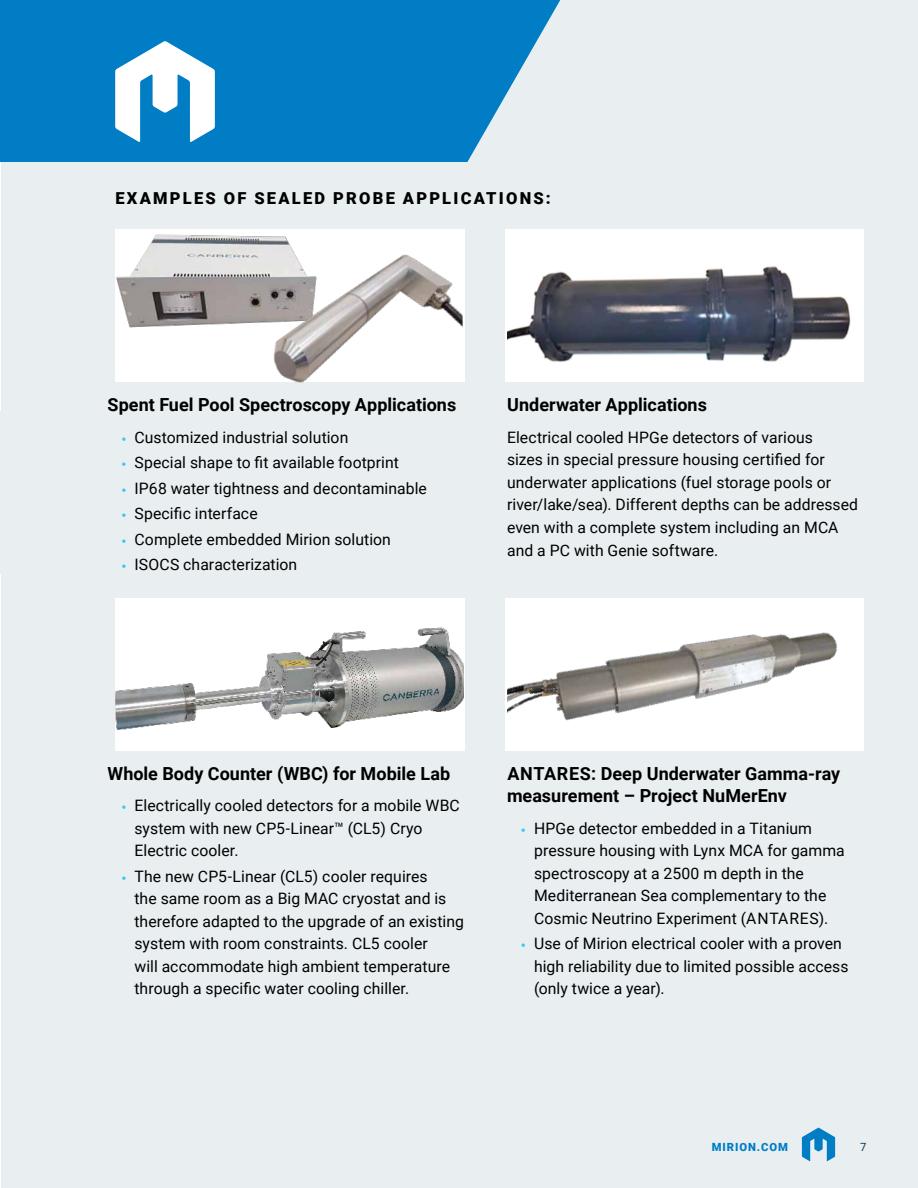
<style>
.page{position:relative;width:918px;height:1188px;background:#fff}
.page>*{position:absolute;margin:0;border:0;box-sizing:border-box;transform-origin:0 0}
.t1{font:700 18px/22.5px "Roboto";color:#000}
.t2{font:900 16.5px "Roboto";letter-spacing:.135em;color:#000}
.t3{font:15.75px/22.5px "Roboto";letter-spacing:.005em;color:#000}
.t4{font:900 11.25px "Roboto";letter-spacing:.085em;color:#007dc5}
.t5{font:11.25px "Roboto";color:#0c3b5d}
.s1{font-family:"Proxima Nova";color:#3cc6f4}
</style>
<div class="page">
<hr style="left:0;top:411px;width:1px;height:163px;background:#e9eff1">
<div style="left:2px;top:0;width:916px;height:1188px;background:#e9eff1"></div>
<svg style="left:0;top:0;width:560px;height:162px;background:#1185c8"></svg>
<svg style="left:115px;top:41px;width:100px;height:101px;background:#94c8e6"></svg>
<svg style="left:802px;top:1128px;width:33px;height:33px"></svg>
<div style="left:115px;top:598px;width:350px;height:153px;background:#fff"></div>
<div style="left:115px;top:229px;width:350px;height:153px;background:#fff"></div>
<div style="left:506px;top:229px;width:358px;height:153px;background:#fff"></div>
<img style="left:115px;top:627px;width:349px;height:102px">
<img style="left:507px;top:266px;width:344px;height:96px">
<img style="left:507px;top:598px;width:357px;height:153px">
<img style="left:116px;top:234px;width:177px;height:94px">
<img style="left:247px;top:250px;width:216px;height:133px">
<p class="t2" style="left:115px;top:187px;width:437px">EXAMPLES OF SEALED PROBE APPLICATIONS:</p>
<p class="t1" style="left:108px;top:393px;width:350px">Spent Fuel Pool Spectroscopy Applications</p>
<p class="t3" style="left:121px;top:426px;width:229px"><span class="s1">•</span> Customized industrial solution</p>
<p class="t3" style="left:121px;top:451px;width:280px"><span class="s1">•</span> Special shape to fit available footprint</p>
<p class="t3" style="left:121px;top:477px;width:307px"><span class="s1">•</span> IP68 water tightness and decontaminable</p>
<p class="t3" style="left:121px;top:502px;width:138px"><span class="s1">•</span> Specific interface</p>
<p class="t3" style="left:121px;top:528px;width:271px"><span class="s1">•</span> Complete embedded Mirion solution</p>
<p class="t3" style="left:121px;top:553px;width:178px"><span class="s1">•</span> ISOCS characterization</p>
<p class="t1" style="left:507px;top:393px;width:201px">Underwater Applications</p>
<p class="t3" style="left:507px;top:426px;width:353px">Electrical cooled HPGe detectors of various<br>sizes in special pressure housing certified for underwater applications (fuel storage pools or river/lake/sea). Different depths can be addressed even with a complete system including an MCA and a PC with Genie software.</p>
<p class="t1" style="left:108px;top:761px;width:344px">Whole Body Counter (WBC) for Mobile Lab</p>
<p class="t3" style="left:135px;top:794px;width:327px;text-indent:-13px"><span class="s1">•</span> Electrically cooled detectors for a mobile WBC system with new CP5-Linear™ (CL5) Cryo<br>Electric cooler.</p>
<p class="t3" style="left:135px;top:864px;width:331px;text-indent:-13px"><span class="s1">•</span> The new CP5-Linear (CL5) cooler requires<br>the same room as a Big MAC cryostat and is therefore adapted to the upgrade of an existing system with room constraints. CL5 cooler<br>will accommodate high ambient temperature through a specific water cooling chiller.</p>
<p class="t1" style="left:507px;top:761px;width:335px">ANTARES: Deep Underwater Gamma-ray measurement – Project NuMerEnv</p>
<p class="t3" style="left:534px;top:816px;width:312px;text-indent:-13px"><span class="s1">•</span> HPGe detector embedded in a Titanium pressure housing with Lynx MCA for gamma spectroscopy at a 2500 m depth in the Mediterranean Sea complementary to the Cosmic Neutrino Experiment (ANTARES).</p>
<p class="t3" style="left:534px;top:932px;width:316px;text-indent:-13px"><span class="s1">•</span> Use of Mirion electrical cooler with a proven high reliability due to limited possible access (only twice a year).</p>
<p class="t4" style="left:712px;top:1139px;width:78px">MIRION.COM</p>
<p class="t5" style="left:860px;top:1139px;width:8px">7</p>
</div>
